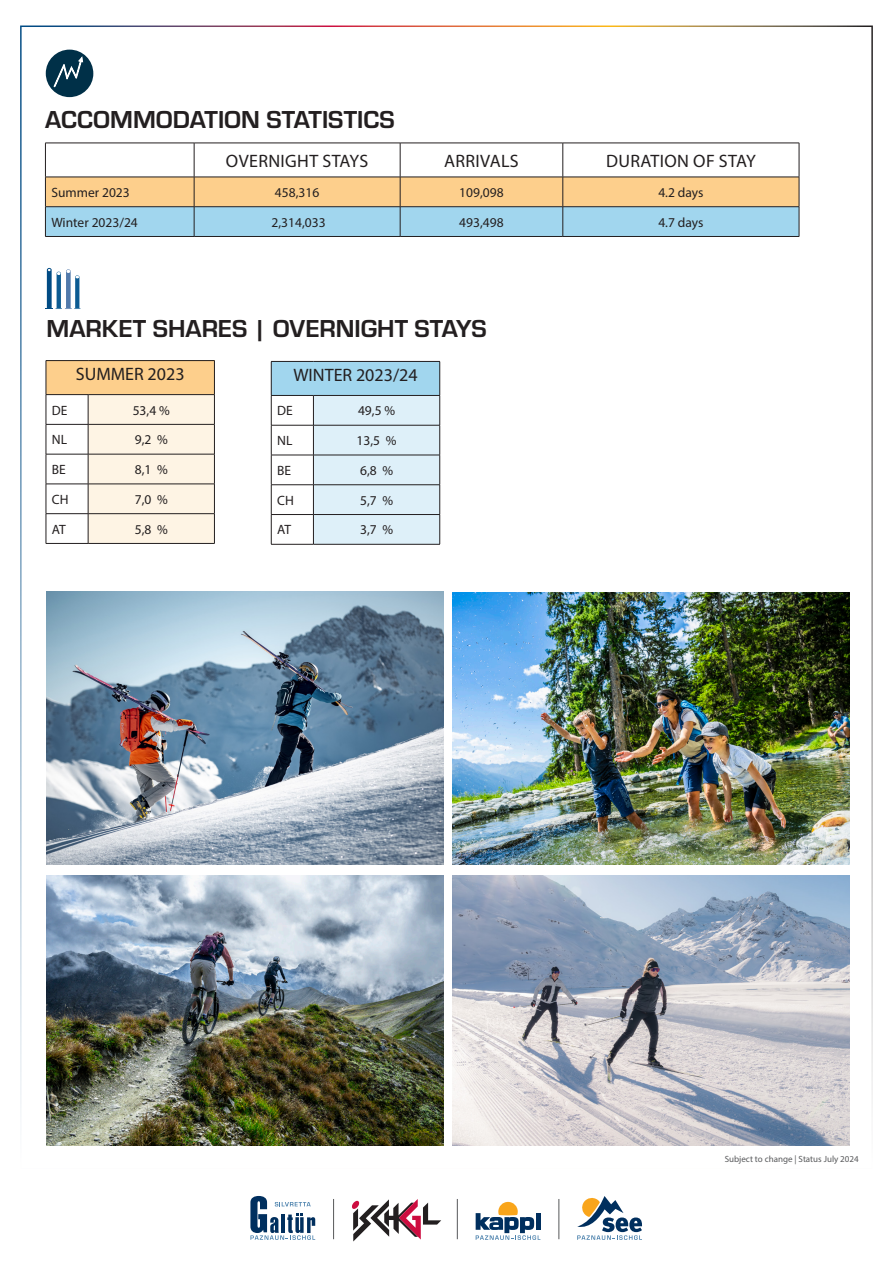
<style>
.page{position:relative;width:893px;height:1263px;background:#fff}
.page>*{position:absolute;margin:0;border:0;box-sizing:border-box;transform-origin:0 0}
.t1{font:700 25.5px "Eurostile";color:#231f20}
.t2{font:18px "Myriad Pro";letter-spacing:.005em;color:#231f20}
.t3{font:13.5px "Myriad Pro";color:#231f20}
.t4{font:9px "Myriad Pro";color:#57585a}
</style>
<div class="page">
<svg style="left:476px;top:1202px;width:64px;height:38px"></svg>
<hr style="left:333px;top:1199px;width:1px;height:40px;background:#57585a">
<hr style="left:559px;top:1199px;width:1px;height:40px;background:#57585a">
<hr style="left:457px;top:1199px;width:1px;height:40px;background:#57585a">
<svg style="left:352px;top:1199px;width:89px;height:42px"></svg>
<svg style="left:250px;top:1196px;width:65px;height:44px"></svg>
<hr style="left:281px;top:1214px;width:4px;height:19px;background:#002f5e">
<svg style="left:577px;top:1196px;width:65px;height:44px"></svg>
<hr style="left:45px;top:143px;width:149px;height:1px;background:#231f20">
<hr style="left:45px;top:143px;width:1px;height:34px;background:#231f20">
<hr style="left:194px;top:143px;width:206px;height:1px;background:#231f20">
<hr style="left:194px;top:143px;width:1px;height:34px;background:#231f20">
<hr style="left:400px;top:143px;width:163px;height:1px;background:#231f20">
<hr style="left:400px;top:143px;width:1px;height:34px;background:#231f20">
<hr style="left:563px;top:143px;width:236px;height:1px;background:#231f20">
<hr style="left:563px;top:143px;width:1px;height:34px;background:#231f20">
<hr style="left:799px;top:143px;width:1px;height:34px;background:#231f20">
<svg style="left:45px;top:177px;width:755px;height:59px;background:#c9ccb8"></svg>
<hr style="left:45px;top:236px;width:149px;height:1px;background:#231f20">
<hr style="left:194px;top:236px;width:206px;height:1px;background:#231f20">
<hr style="left:400px;top:236px;width:163px;height:1px;background:#231f20">
<hr style="left:563px;top:236px;width:236px;height:1px;background:#231f20">
<svg style="left:46px;top:50px;width:47px;height:47px"></svg>
<img style="left:47px;top:591px;width:397px;height:273px">
<img style="left:47px;top:875px;width:397px;height:271px">
<img style="left:453px;top:592px;width:397px;height:273px">
<img style="left:453px;top:875px;width:397px;height:271px">
<div style="left:46px;top:361px;width:168px;height:34px;background:#fdcf8c"></div>
<hr style="left:46px;top:360px;width:42px;height:1px;background:#231f20">
<hr style="left:46px;top:361px;width:1px;height:33px;background:#231f20">
<hr style="left:88px;top:360px;width:127px;height:1px;background:#231f20">
<hr style="left:214px;top:361px;width:1px;height:33px;background:#231f20">
<hr style="left:46px;top:394px;width:42px;height:1px;background:#231f20">
<hr style="left:88px;top:394px;width:127px;height:1px;background:#231f20">
<hr style="left:46px;top:424px;width:42px;height:1px;background:#231f20">
<svg style="left:46px;top:395px;width:1px;height:59px"></svg>
<hr style="left:46px;top:454px;width:42px;height:1px;background:#231f20">
<hr style="left:46px;top:454px;width:1px;height:30px;background:#231f20">
<hr style="left:46px;top:484px;width:42px;height:1px;background:#231f20">
<hr style="left:46px;top:513px;width:42px;height:1px;background:#231f20">
<svg style="left:46px;top:484px;width:1px;height:59px"></svg>
<svg style="left:88px;top:395px;width:127px;height:148px;background:#f5ebdb"></svg>
<hr style="left:46px;top:543px;width:42px;height:1px;background:#231f20">
<hr style="left:88px;top:543px;width:127px;height:1px;background:#231f20">
<div style="left:271px;top:361px;width:169px;height:34px;background:#a1d6ee"></div>
<hr style="left:271px;top:361px;width:42px;height:1px;background:#231f20">
<hr style="left:271px;top:362px;width:1px;height:33px;background:#231f20">
<hr style="left:313px;top:361px;width:127px;height:1px;background:#231f20">
<hr style="left:439px;top:362px;width:1px;height:33px;background:#231f20">
<hr style="left:271px;top:395px;width:42px;height:1px;background:#231f20">
<svg style="left:271px;top:396px;width:1px;height:29px"></svg>
<hr style="left:271px;top:425px;width:42px;height:1px;background:#231f20">
<hr style="left:271px;top:425px;width:1px;height:30px;background:#231f20">
<hr style="left:271px;top:455px;width:42px;height:1px;background:#231f20">
<hr style="left:271px;top:455px;width:1px;height:30px;background:#231f20">
<hr style="left:271px;top:484px;width:42px;height:1px;background:#231f20">
<hr style="left:271px;top:514px;width:42px;height:1px;background:#231f20">
<svg style="left:271px;top:485px;width:1px;height:59px"></svg>
<svg style="left:313px;top:395px;width:127px;height:149px;background:#d5e6ee"></svg>
<hr style="left:271px;top:544px;width:42px;height:1px;background:#231f20">
<hr style="left:313px;top:544px;width:127px;height:1px;background:#231f20">
<svg style="left:46px;top:268px;width:34px;height:41px"></svg>
<h1 class="t1" style="left:45px;top:105px;width:351px">ACCOMMODATION STATISTICS</h1>
<h2 class="t2" style="left:226px;top:150px;width:144px">OVERNIGHT STAYS</h2>
<h2 class="t2" style="left:444px;top:150px;width:76px">ARRIVALS</h2>
<h2 class="t2" style="left:606px;top:150px;width:151px">DURATION OF STAY</h2>
<p class="t3" style="left:51px;top:184px;width:80px">Summer 2023</p>
<p class="t3" style="left:275px;top:184px;width:46px">458,316</p>
<p class="t3" style="left:459px;top:184px;width:46px">109,098</p>
<p class="t3" style="left:658px;top:184px;width:47px">4.2 days</p>
<p class="t3" style="left:51px;top:214px;width:88px">Winter 2023/24</p>
<p class="t3" style="left:272px;top:214px;width:56px">2,314,033</p>
<p class="t3" style="left:459px;top:214px;width:46px">493,498</p>
<p class="t3" style="left:658px;top:214px;width:47px">4.7 days</p>
<h1 class="t1" style="left:46px;top:314px;width:442px">MARKET SHARES | OVERNIGHT STAYS</h1>
<h2 class="t2" style="left:76px;top:363px;width:110px">SUMMER 2023</h2>
<p class="t3" style="left:52px;top:402px;width:17px">DE</p>
<p class="t3" style="left:133px;top:402px;width:39px">53,4 %</p>
<p class="t3" style="left:52px;top:431px;width:17px">NL</p>
<p class="t3" style="left:135px;top:431px;width:35px">9,2 %</p>
<p class="t3" style="left:52px;top:461px;width:15px">BE</p>
<p class="t3" style="left:135px;top:461px;width:35px">8,1 %</p>
<p class="t3" style="left:52px;top:491px;width:18px">CH</p>
<p class="t3" style="left:135px;top:491px;width:35px">7,0 %</p>
<p class="t3" style="left:52px;top:521px;width:15px">AT</p>
<p class="t3" style="left:135px;top:521px;width:35px">5,8 %</p>
<h2 class="t2" style="left:293px;top:364px;width:126px">WINTER 2023/24</h2>
<p class="t3" style="left:277px;top:403px;width:17px">DE</p>
<p class="t3" style="left:358px;top:403px;width:39px">49,5 %</p>
<p class="t3" style="left:277px;top:432px;width:17px">NL</p>
<p class="t3" style="left:357px;top:432px;width:41px">13,5 %</p>
<p class="t3" style="left:277px;top:462px;width:15px">BE</p>
<p class="t3" style="left:360px;top:462px;width:35px">6,8 %</p>
<p class="t3" style="left:277px;top:492px;width:18px">CH</p>
<p class="t3" style="left:360px;top:492px;width:35px">5,7 %</p>
<p class="t3" style="left:277px;top:522px;width:15px">AT</p>
<p class="t3" style="left:360px;top:522px;width:35px">3,7 %</p>
<p class="t4" style="left:725px;top:1153px;width:136px">Subject to change | Status July 2024</p>
</div>
